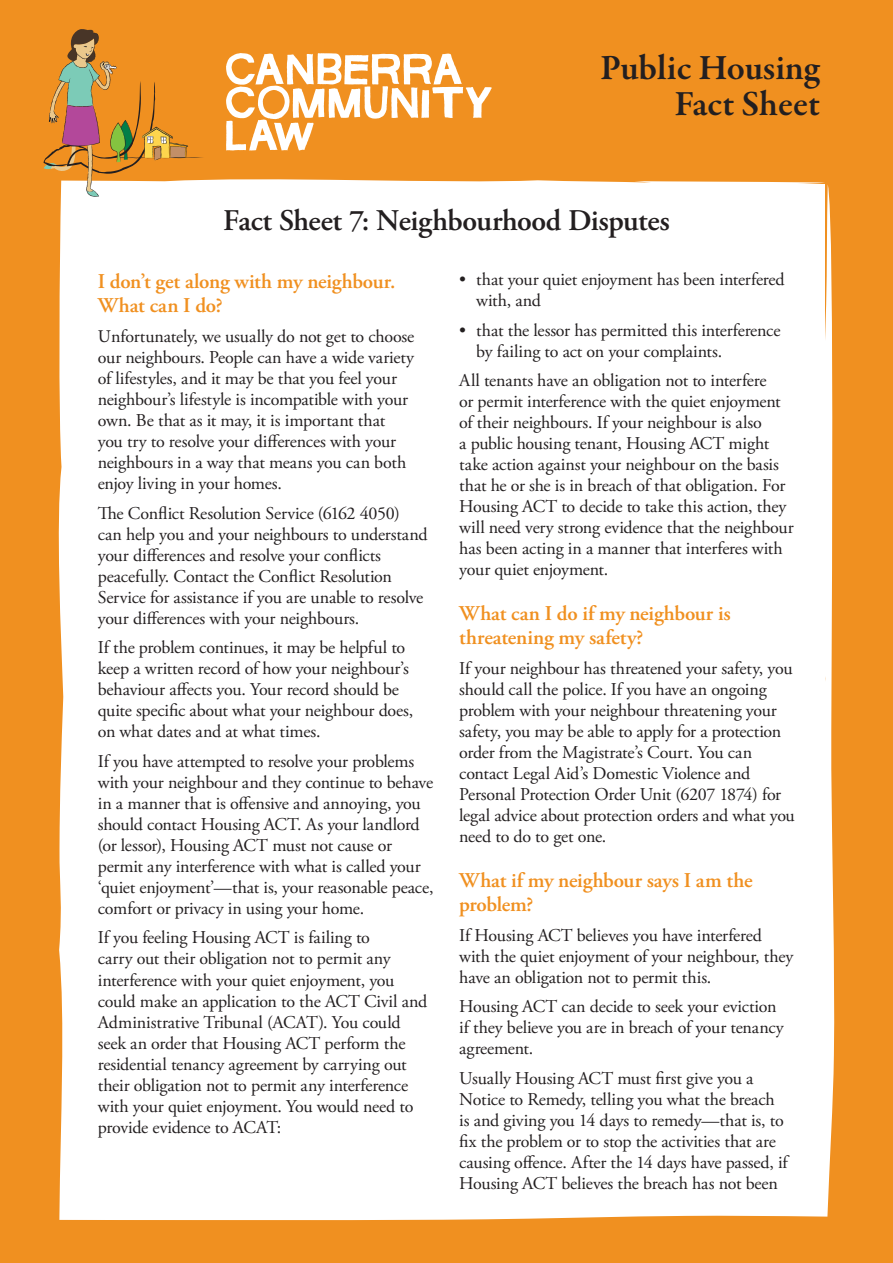
<style>
.page{position:relative;width:893px;height:1263px;background:#f09020}
.page>*{position:absolute;margin:0;border:0;box-sizing:border-box;transform-origin:0 0}
.t1{font:600 36px/36px "Garamond Premr Pro";color:#231f20;text-align:right}
.t2{font:600 30px "Adobe Garamond Pro";letter-spacing:-.015em;color:#231f20}
.t3{font:600 21px/24px "Adobe Garamond Pro";letter-spacing:-.01em;color:#f09020}
.t4{font:18px/21px "Adobe Garamond Pro";letter-spacing:-.015em;color:#231f20}
.s1{font-family:"Minion Pro"}
</style>
<div class="page">
<svg style="left:226px;top:53px;width:266px;height:98px"></svg>
<div style="left:58px;top:179px;width:777px;height:1041px;background:#fff"></div>
<svg style="left:44px;top:29px;width:160px;height:168px"></svg>
<h1 class="t1" style="left:600px;top:51px;width:221px">Public Housing<br>Fact Sheet</h1>
<h2 class="t2" style="left:223px;top:203px;width:448px">Fact Sheet 7: Neighbourhood Disputes</h2>
<p class="t3" style="left:98px;top:270px;width:299px">I don’t get along with my neighbour.<br>What can I do?</p>
<p class="t4" style="left:98px;top:327px;width:318px"><span class="s1">U</span>nfortunately, we usually do not get to choose our neighbours. People can have a wide variety of lifestyles, and it may be that you feel your neighbour’s lifestyle is incompatible with your own. Be that as it may, it is important that you try to resolve your differences with your neighbours in a way that means you can both enjoy living in your homes.</p>
<p class="t4" style="left:98px;top:503px;width:331px">The Conflict Resolution Service (6162 4050) can help you and your neighbours to understand your differences and resolve your conflicts peacefully. Contact the Conflict Resolution Service for assistance if you are unable to resolve your differences with your neighbours.</p>
<p class="t4" style="left:98px;top:638px;width:317px">If the problem continues, it may be helpful to keep a written record of how your neighbour’s behaviour affects you. Your record should be quite specific about what your neighbour does, on what dates and at what times.</p>
<p class="t4" style="left:98px;top:751px;width:337px">If you have attempted to resolve your problems with your neighbour and they continue to behave in a manner that is offensive and annoying, you should contact Housing ACT. As your landlord (or lessor), Housing ACT must not cause or permit any interference with what is called your ‘quiet enjoyment’—that is, your reasonable peace, comfort or privacy in using your home.</p>
<p class="t4" style="left:98px;top:928px;width:331px">If you feeling Housing ACT is failing to<br>carry out their obligation not to permit any interference with your quiet enjoyment, you could make an application to the ACT Civil and Administrative Tribunal (ACAT). You could seek an order that Housing ACT perform the residential tenancy agreement by carrying out their obligation not to permit any interference with your quiet enjoyment. You would need to provide evidence to ACAT:</p>
<p class="t4" style="left:476px;top:270px;width:310px;text-indent:-17px">• that your quiet enjoyment has been interfered with, and</p>
<p class="t4" style="left:476px;top:320px;width:306px;text-indent:-17px">• that the lessor has permitted this interference by failing to act on your complaints.</p>
<p class="t4" style="left:459px;top:371px;width:336px">All tenants have an obligation not to interfere<br>or permit interference with the quiet enjoyment of their neighbours. If your neighbour is also<br>a public housing tenant, Housing ACT might take action against your neighbour on the basis that he or she is in breach of that obligation. For Housing ACT to decide to take this action, they will need very strong evidence that the neighbour has been acting in a manner that interferes with your quiet enjoyment.</p>
<p class="t3" style="left:459px;top:602px;width:273px">What can I do if my neighbour is threatening my safety?</p>
<p class="t4" style="left:459px;top:658px;width:337px">If your neighbour has threatened your safety, you should call the police. If you have an ongoing problem with your neighbour threatening your safety, you may be able to apply for a protection order from the Magistrate’s Court. You can contact Legal Aid’s Domestic Violence and Personal Protection Order Unit (6207 1874) for legal advice about protection orders and what you need to do to get one.</p>
<p class="t3" style="left:459px;top:869px;width:295px">What if my neighbour says I am the problem?</p>
<p class="t4" style="left:459px;top:925px;width:336px">If Housing ACT believes you have interfered with the quiet enjoyment of your neighbour, they have an obligation not to permit this.</p>
<p class="t4" style="left:459px;top:997px;width:326px">Housing ACT can decide to seek your eviction if they believe you are in breach of your tenancy agreement.</p>
<p class="t4" style="left:459px;top:1068px;width:330px">Usually Housing ACT must first give you a Notice to Remedy, telling you what the breach is and giving you 14 days to remedy—that is, to fix the problem or to stop the activities that are causing offence. After the 14 days have passed, if Housing ACT believes the breach has not been</p>
</div>
